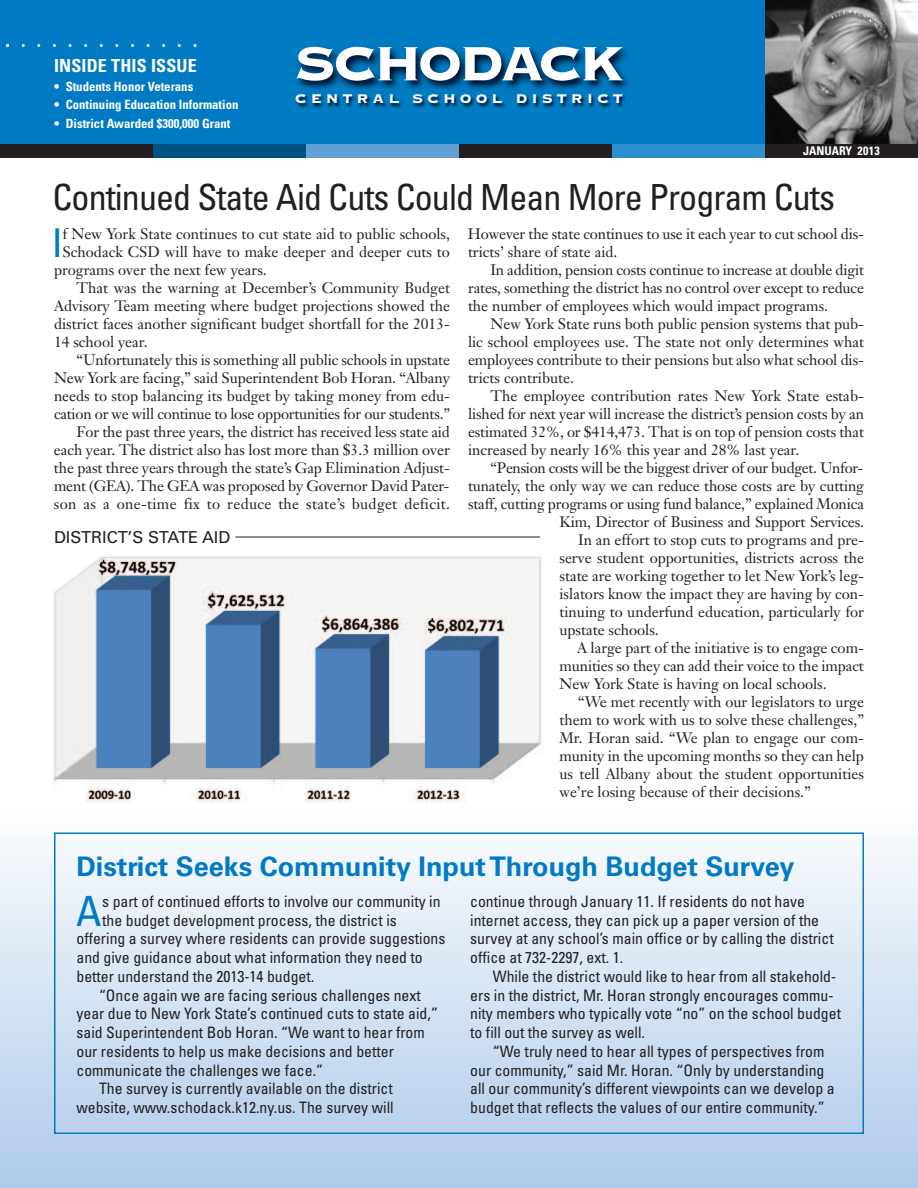
<style>
.page{position:relative;width:918px;height:1188px;background:#fff}
.page>*{position:absolute;margin:0;border:0;box-sizing:border-box;transform-origin:0 0}
.t1{font:63px "Copperplate Thirty Three BC";letter-spacing:-.07em;color:#fff}
.t2{font:condensed 41.7px "Univers";color:#007bc3}
.t3{font:condensed 39.75px "Univers";color:#007bc3}
.t4{font:condensed 36px "Univers";letter-spacing:-.025em;color:#231f20}
.t5{font:700 27px "Univers";color:#007bc3}
.t6{font:700 condensed 18px "Univers";letter-spacing:.01em;color:#fff}
.t7{font:16.5px "Copperplate Thirty Three BC";letter-spacing:.24em;color:#fff}
.t8{font:16.5px "Univers";color:#231f20}
.t9{font:condensed 15.75px/18.8px "Univers";color:#231f20}
.t10{font:15px/18px "Janson Text";color:#231f20;text-align:justify}
.t11{font:15px "Janson Text";letter-spacing:-.02em;color:#231f20}
.t12{font:15px "Janson Text";letter-spacing:.02em;color:#231f20}
.t13{font:700 condensed 12.75px "Univers";color:#fff}
.t14{font:700 condensed 12px "Univers";color:#fff}
</style>
<div class="page">
<div style="left:0;top:810px;width:918px;height:378px;background:linear-gradient(to bottom,#fcfdfe,#afcae9)"></div>
<div style="left:0;top:0;width:918px;height:144px;background:#007bc3"></div>
<img style="left:765px;top:0;width:153px;height:144px">
<img style="left:297px;top:47px;width:332px;height:39px">
<img style="left:296px;top:86px;width:332px;height:22px">
<div style="left:306px;top:144px;width:153px;height:14px;background:#61a1d7"></div>
<div style="left:153px;top:144px;width:153px;height:14px;background:#005184"></div>
<div style="left:459px;top:144px;width:153px;height:14px;background:#231f20"></div>
<div style="left:612px;top:144px;width:153px;height:14px;background:#2c90cf"></div>
<div style="left:0;top:144px;width:153px;height:14px;background:#231f20"></div>
<div style="left:765px;top:144px;width:153px;height:14px;background:#231f20"></div>
<svg style="left:6px;top:44px;width:190px;height:3px"></svg>
<div style="left:54px;top:832px;width:810px;height:302px;border:2px solid #007bc3"></div>
<hr style="left:236px;top:537px;width:304px;height:1px;background:#231f20">
<img style="left:52px;top:555px;width:491px;height:248px">
<p class="t6" style="left:54px;top:59px;width:144px">INSIDE THIS ISSUE</p>
<p class="t13" style="left:54px;top:82px;width:141px">• Students Honor Veterans</p>
<p class="t13" style="left:54px;top:100px;width:186px">• Continuing Education Information</p>
<p class="t13" style="left:54px;top:119px;width:178px">• District Awarded $300,000 Grant</p>
<h1 class="t1" style="left:294px;top:22px;width:331px">SCHODACK</h1>
<p class="t7" style="left:295px;top:88px;width:330px">CENTRAL SCHOOL DISTRICT</p>
<p class="t14" style="left:803px;top:147px;width:78px">JANUARY 2013</p>
<h3 class="t4" style="left:52px;top:185px;width:784px">Continued State Aid Cuts Could Mean More Program Cuts</h3>
<h3 class="t3" style="left:52px;top:229px;width:13px">I</h3>
<p class="t10" style="left:63px;top:227px;width:389px">f New York State continues to cut state aid to public schools,</p>
<p class="t10" style="left:63px;top:245px;width:389px">Schodack CSD will have to make deeper and deeper cuts to</p>
<p class="t10" style="left:54px;top:263px;width:214px">programs over the next few years.</p>
<p class="t10" style="left:77px;top:281px;width:375px">That was the warning at December’s Community Budget</p>
<p class="t10" style="left:54px;top:299px;width:398px">Advisory Team meeting where budget projections showed the</p>
<p class="t10" style="left:54px;top:317px;width:398px">district faces another significant budget shortfall for the 2013-</p>
<p class="t10" style="left:54px;top:335px;width:95px">14 school year.</p>
<p class="t10" style="left:77px;top:353px;width:375px">“Unfortunately this is something all public schools in upstate</p>
<p class="t10" style="left:54px;top:371px;width:398px">New York are facing,” said Superintendent Bob Horan. “Albany</p>
<p class="t10" style="left:54px;top:389px;width:397px">needs to stop balancing its budget by taking money from edu-</p>
<p class="t10" style="left:54px;top:407px;width:397px">cation or we will continue to lose opportunities for our students.”</p>
<p class="t10" style="left:77px;top:425px;width:375px">For the past three years, the district has received less state aid</p>
<p class="t10" style="left:54px;top:443px;width:398px">each year. The district also has lost more than $3.3 million over</p>
<p class="t10" style="left:54px;top:461px;width:398px">the past three years through the state’s Gap Elimination Adjust-</p>
<p class="t10" style="left:54px;top:479px;width:397px">ment (GEA). The GEA was proposed by Governor David Pater-</p>
<p class="t12" style="left:54px;top:498px;width:398px">son as a one-time fix to reduce the state’s budget deficit.</p>
<p class="t8" style="left:54px;top:531px;width:178px">DISTRICT’S STATE AID</p>
<p class="t10" style="left:468px;top:227px;width:397px">However the state continues to use it each year to cut school dis&shy;tricts’ share of state aid.</p>
<p class="t10" style="left:468px;top:263px;width:398px;text-indent:22px">In addition, pension costs continue to increase at double digit rates, something the district has no control over except to reduce the number of employees which would impact programs.</p>
<p class="t10" style="left:468px;top:317px;width:398px;text-indent:22px">New York State runs both public pension systems that pub&shy;lic school employees use. The state not only determines what employees contribute to their pensions but also what school dis&shy;tricts contribute.</p>
<p class="t10" style="left:468px;top:389px;width:398px;text-indent:22px">The employee contribution rates New York State estab&shy;lished for next year will increase the district’s pension costs by an estimated 32%, or $414,473. That is on top of pension costs that increased by nearly 16% this year and 28% last year.</p>
<p class="t11" style="left:491px;top:462px;width:374px">“Pension costs will be the biggest driver of our budget. Unfor-</p>
<p class="t10" style="left:468px;top:479px;width:398px">tunately, the only way we can reduce those costs are by cutting</p>
<p class="t10" style="left:468px;top:497px;width:397px">staff, cutting programs or using fund balance,” explained Monica</p>
<p class="t10" style="left:560px;top:515px;width:306px">Kim, Director of Business and Support Services.</p>
<p class="t10" style="left:578px;top:533px;width:287px">In an effort to stop cuts to programs and pre-</p>
<p class="t10" style="left:560px;top:551px;width:306px">serve student opportunities, districts across the</p>
<p class="t10" style="left:560px;top:569px;width:306px">state are working together to let New York’s leg-</p>
<p class="t10" style="left:560px;top:587px;width:306px">islators know the impact they are having by con-</p>
<p class="t10" style="left:560px;top:605px;width:306px">tinuing to underfund education, particularly for</p>
<p class="t10" style="left:560px;top:623px;width:101px">upstate schools.</p>
<p class="t10" style="left:577px;top:641px;width:288px">A large part of the initiative is to engage com-</p>
<p class="t10" style="left:560px;top:659px;width:306px">munities so they can add their voice to the impact</p>
<p class="t10" style="left:560px;top:677px;width:269px">New York State is having on local schools.</p>
<p class="t10" style="left:578px;top:695px;width:287px">“We met recently with our legislators to urge</p>
<p class="t10" style="left:560px;top:713px;width:306px">them to work with us to solve these challenges,”</p>
<p class="t10" style="left:560px;top:731px;width:306px">Mr. Horan said. “We plan to engage our com-</p>
<p class="t10" style="left:560px;top:749px;width:306px">munity in the upcoming months so they can help</p>
<p class="t10" style="left:560px;top:767px;width:306px">us tell Albany about the student opportunities</p>
<p class="t10" style="left:560px;top:785px;width:253px">we’re losing because of their decisions.”</p>
<h3 class="t5" style="left:76px;top:857px;width:719px">District Seeks Community InputThrough Budget Survey</h3>
<h2 class="t2" style="left:76px;top:896px;width:27px">A</h2>
<p class="t9" style="left:102px;top:893px;width:340px">s part of continued efforts to involve our community in</p>
<p class="t9" style="left:102px;top:912px;width:296px">the budget development process, the district is</p>
<p class="t9" style="left:77px;top:931px;width:370px">offering a survey where residents can provide suggestions</p>
<p class="t9" style="left:77px;top:949px;width:348px">and give guidance about what information they need to</p>
<p class="t9" style="left:77px;top:968px;width:239px">better understand the 2013-14 budget.</p>
<p class="t9" style="left:99px;top:987px;width:323px">“Once again we are facing serious challenges next</p>
<p class="t9" style="left:77px;top:1006px;width:363px">year due to New York State’s continued cuts to state aid,”</p>
<p class="t9" style="left:77px;top:1024px;width:350px">said Superintendent Bob Horan. “We want to hear from</p>
<p class="t9" style="left:77px;top:1043px;width:319px">our residents to help us make decisions and better</p>
<p class="t9" style="left:77px;top:1062px;width:248px">communicate the challenges we face.”</p>
<p class="t9" style="left:99px;top:1081px;width:295px">The survey is currently available on the district</p>
<p class="t9" style="left:77px;top:1099px;width:319px">website, www.schodack.k12.ny.us. The survey will</p>
<p class="t9" style="left:470px;top:893px;width:365px">continue through January 11. If residents do not have internet access, they can pick up a paper version of the survey at any school’s main office or by calling the district office at 732-2297, ext. 1.</p>
<p class="t9" style="left:470px;top:968px;width:372px;text-indent:22px">While the district would like to hear from all stakehold&shy;ers in the district, Mr. Horan strongly encourages commu&shy;nity members who typically vote “no” on the school budget to fill out the survey as well.</p>
<p class="t9" style="left:470px;top:1043px;width:366px;text-indent:22px">“We truly need to hear all types of perspectives from our community,” said Mr. Horan. “Only by understanding all our community’s different viewpoints can we develop a budget that reflects the values of our entire community.”</p>
</div>
